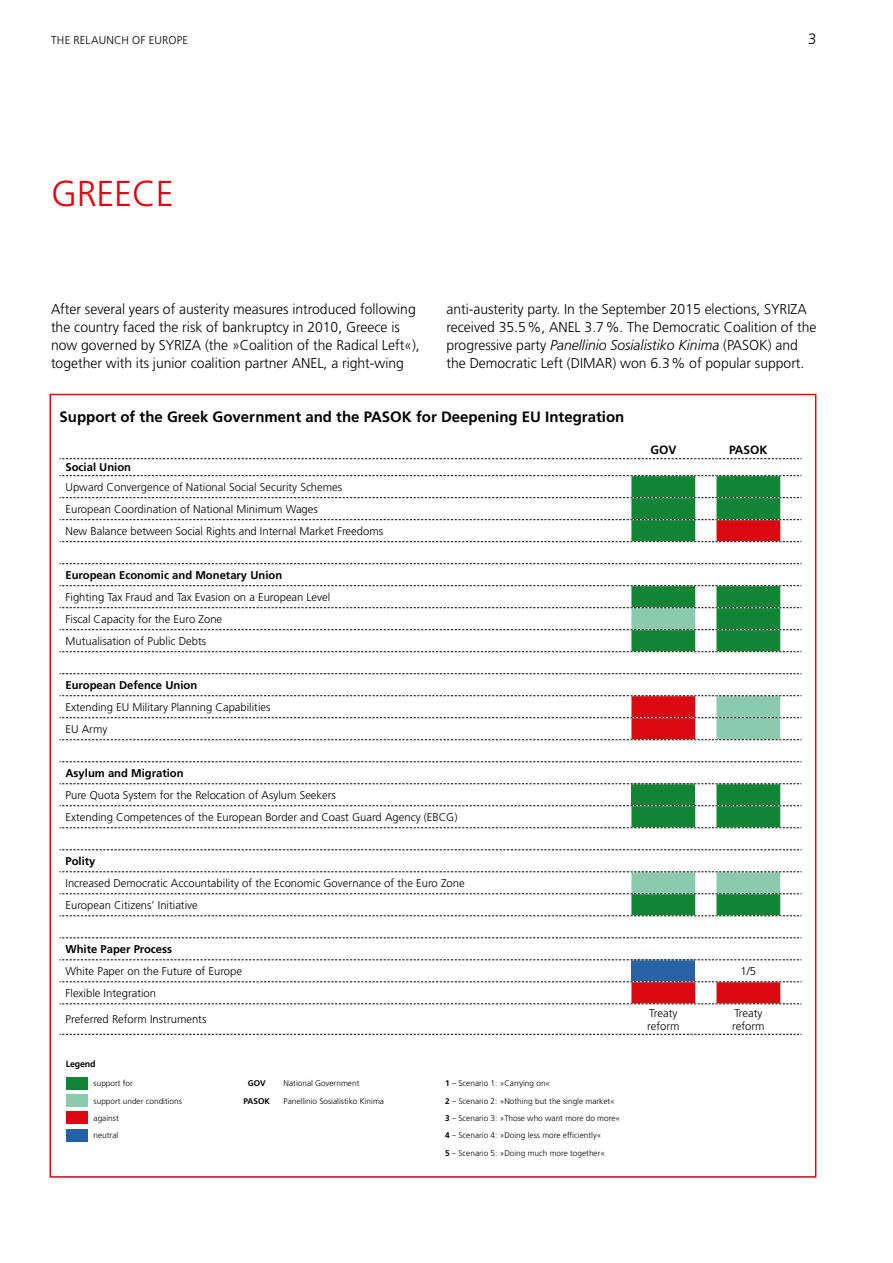
<style>
.page{position:relative;width:893px;height:1263px;background:#fff}
.page>*{position:absolute;margin:0;border:0;box-sizing:border-box;transform-origin:0 0}
.t1{font:300 36px "Frutiger LT Std";letter-spacing:-.005em;color:#e4000f}
.t2{font:700 15px "Frutiger LT Std";color:#000}
.t3{font:300 15px "Frutiger LT Std";color:#000}
.t4{font:300 14.25px/18px "Frutiger LT Std";color:#000}
.t5{font:700 12px "Frutiger LT Std";color:#000}
.t6{font:300 11.25px/22px "Frutiger LT Std";color:#000}
.t7{font:700 11.25px "Frutiger LT Std";color:#000}
.t8{font:300 11.25px "Frutiger LT Std";letter-spacing:.02em;color:#000}
.t9{font:700 9px "Frutiger LT Std";letter-spacing:-.015em;color:#000}
.t10{font:300 8.25px/17.2px "Frutiger LT Std";color:#000}
.t11{font:700 8.25px "Frutiger LT Std";color:#000}
.s1{font-style:italic}
.s2{font-weight:700}
</style>
<div class="page">
<svg style="left:631px;top:459px;width:170px;height:148px"></svg>
<svg style="left:631px;top:476px;width:149px;height:43px;background:#359554"></svg>
<svg style="left:631px;top:520px;width:149px;height:483px"></svg>
<div style="left:631px;top:960px;width:64px;height:22px;background:#2962a5"></div>
<svg style="left:60px;top:458px;width:741px;height:1px"></svg>
<svg style="left:60px;top:475px;width:741px;height:1px"></svg>
<svg style="left:60px;top:497px;width:741px;height:1px"></svg>
<svg style="left:60px;top:519px;width:741px;height:1px"></svg>
<svg style="left:60px;top:541px;width:741px;height:1px"></svg>
<svg style="left:60px;top:563px;width:741px;height:1px"></svg>
<svg style="left:60px;top:585px;width:741px;height:1px"></svg>
<svg style="left:60px;top:607px;width:741px;height:287px"></svg>
<svg style="left:60px;top:915px;width:741px;height:1px"></svg>
<svg style="left:60px;top:937px;width:741px;height:1px"></svg>
<svg style="left:60px;top:959px;width:741px;height:1px"></svg>
<svg style="left:60px;top:981px;width:741px;height:1px"></svg>
<svg style="left:60px;top:1003px;width:741px;height:1px"></svg>
<svg style="left:60px;top:1034px;width:741px;height:1px"></svg>
<div style="left:66px;top:1077px;width:21px;height:13px;background:#128436"></div>
<div style="left:66px;top:1094px;width:21px;height:13px;background:#8ccaae"></div>
<div style="left:66px;top:1111px;width:21px;height:13px;background:#db0812"></div>
<div style="left:66px;top:1129px;width:21px;height:12px;background:#2262a5"></div>
<p class="t8" style="left:51px;top:33px;width:139px">THE RELAUNCH OF EUROPE</p>
<h2 class="t3" style="left:808px;top:30px;width:10px">3</h2>
<h1 class="t1" style="left:51px;top:173px;width:124px">GREECE</h1>
<p class="t4" style="left:51px;top:300px;width:370px">After several years of austerity measures introduced following the country faced the risk of bankruptcy in 2010, Greece is now governed by SYRIZA (the »Coalition of the Radical Left«), together with its junior coalition partner ANEL, a right-wing</p>
<p class="t4" style="left:446px;top:300px;width:371px">anti-austerity party. In the September 2015 elections, SYRIZA received 35.5%, ANEL 3.7%. The Democratic Coalition of the progressive party <span class="s1">Panellinio Sosialistiko Kinima</span> (PASOK) and the Democratic Left (DIMAR) won 6.3% of popular support.</p>
<h2 class="t2" style="left:60px;top:408px;width:566px">Support of the Greek Government and the PASOK for Deepening EU Integration</h2>
<p class="t5" style="left:650px;top:443px;width:28px">GOV</p>
<p class="t5" style="left:729px;top:443px;width:40px">PASOK</p>
<p class="t7" style="left:66px;top:461px;width:67px">Social Union</p>
<p class="t6" style="left:66px;top:476px;width:319px">Upward Convergence of National Social Security Schemes<br>European Coordination of National Minimum Wages<br>New Balance between Social Rights and Internal Market Freedoms</p>
<p class="t7" style="left:66px;top:568px;width:218px">European Economic and Monetary Union</p>
<p class="t6" style="left:66px;top:586px;width:266px">Fighting Tax Fraud and Tax Evasion on a European Level<br>Fiscal Capacity for the Euro Zone<br>Mutualisation of Public Debts</p>
<p class="t7" style="left:66px;top:678px;width:133px">European Defence Union</p>
<p class="t6" style="left:66px;top:696px;width:207px">Extending EU Military Planning Capabilities<br>EU Army</p>
<p class="t7" style="left:66px;top:766px;width:120px">Asylum and Migration</p>
<p class="t6" style="left:66px;top:784px;width:393px">Pure Quota System for the Relocation of Asylum Seekers<br>Extending Competences of the European Border and Coast Guard Agency (EBCG)</p>
<p class="t7" style="left:66px;top:854px;width:32px">Polity</p>
<p class="t6" style="left:66px;top:872px;width:401px">Increased Democratic Accountability of the Economic Governance of the Euro Zone<br>European Citizens’ Initiative</p>
<p class="t7" style="left:66px;top:942px;width:108px">White Paper Process</p>
<p class="t6" style="left:66px;top:960px;width:178px">White Paper on the Future of Europe</p>
<p class="t6" style="left:741px;top:960px;width:17px">1/5</p>
<p class="t6" style="left:66px;top:982px;width:92px">Flexible Integration</p>
<p class="t6" style="left:66px;top:1008px;width:142px">Preferred Reform Instruments</p>
<p class="t6" style="left:647px;top:1006px;width:34px;line-height:13.5px">Treaty reform</p>
<p class="t6" style="left:732px;top:1006px;width:34px;line-height:13.5px">Treaty reform</p>
<p class="t9" style="left:66px;top:1058px;width:31px">Legend</p>
<p class="t10" style="left:94px;top:1075px;width:41px">support for</p>
<p class="t11" style="left:248px;top:1079px;width:19px">GOV</p>
<p class="t10" style="left:284px;top:1075px;width:77px">National Government</p>
<p class="t10" style="left:445px;top:1075px;width:106px"><span class="s2">1</span> – Scenario 1: »Carrying on«</p>
<p class="t10" style="left:94px;top:1092px;width:90px">support under conditions</p>
<p class="t11" style="left:244px;top:1096px;width:28px">PASOK</p>
<p class="t10" style="left:284px;top:1092px;width:102px">Panellinio Sosialistiko Kinima</p>
<p class="t10" style="left:445px;top:1092px;width:171px"><span class="s2">2</span> – Scenario 2: »Nothing but the single market«</p>
<p class="t10" style="left:94px;top:1110px;width:27px">against</p>
<p class="t10" style="left:445px;top:1110px;width:176px"><span class="s2">3</span> – Scenario 3: »Those who want more do more«</p>
<p class="t10" style="left:94px;top:1127px;width:26px">neutral</p>
<p class="t10" style="left:445px;top:1127px;width:161px"><span class="s2">4</span> – Scenario 4: »Doing less more efficiently«<br><span class="s2">5</span> – Scenario 5: »Doing much more together«</p>
</div>
